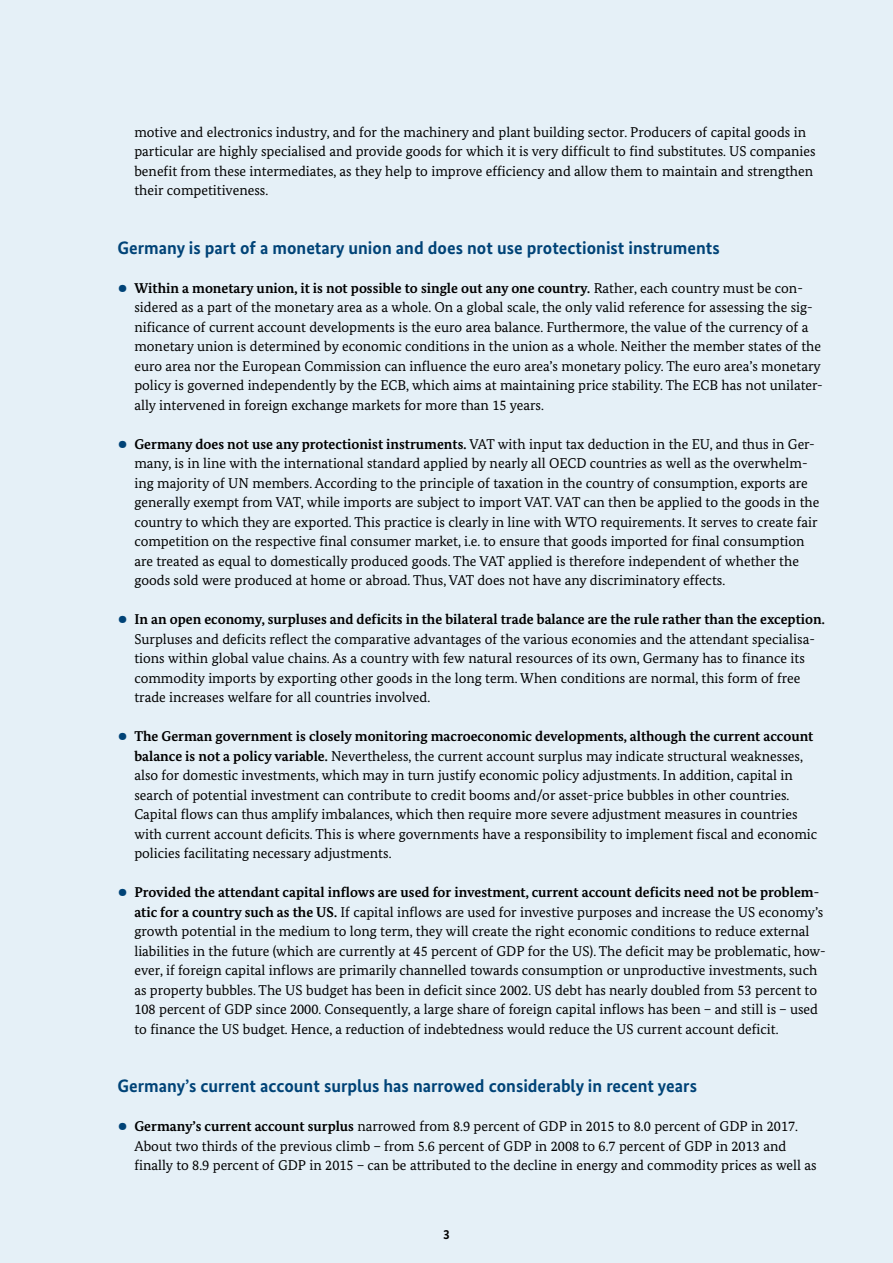
<style>
.page{position:relative;width:893px;height:1263px;background:#e5f0f7}
.page>*{position:absolute;margin:0;border:0;box-sizing:border-box;transform-origin:0 0}
.t1{font:700 18px "Bundes Sans";color:#004377}
.t2{font:14.25px/19.5px "Bundes Serif";color:#000}
.t3{font:700 13.5px "Bundes Sans";color:#000}
.s1{font-weight:700;font-size:31.5px;color:#004377}
.s2{font-weight:700}
</style>
<div class="page">
<p class="t2" style="left:134px;top:122px;width:683px">motive and electronics industry, and for the machinery and plant building sector. Producers of capital goods in particular are highly specialised and provide goods for which it is very difficult to find substitutes. US companies benefit from these intermediates, as they help to improve efficiency and allow them to maintain and strengthen their competitiveness.</p>
<p class="t1" style="left:117px;top:236px;width:604px">Germany is part of a monetary union and does not use protectionist instruments</p>
<p class="t2" style="left:134px;top:278px;width:690px;text-indent:-17px"><span class="s1">•</span> <span class="s2">Within a monetary union, it is not possible to single out any one country.</span> Rather, each country must be con&shy;sidered as a part of the monetary area as a whole. On a global scale, the only valid reference for assessing the sig&shy;nificance of current account developments is the euro area balance. Furthermore, the value of the currency of a monetary union is determined by economic conditions in the union as a whole. Neither the member states of the euro area nor the European Commission can influence the euro area’s monetary policy. The euro area’s monetary policy is governed independently by the ECB, which aims at maintaining price stability. The ECB has not unilater&shy;ally intervened in foreign exchange markets for more than 15 years.</p>
<p class="t2" style="left:134px;top:434px;width:686px;text-indent:-17px"><span class="s1">•</span> <span class="s2">Germany does not use any protectionist instruments.</span> VAT with input tax deduction in the EU, and thus in Ger&shy;many, is in line with the international standard applied by nearly all OECD countries as well as the overwhelm&shy;ing majority of UN members. According to the principle of taxation in the country of consumption, exports are generally exempt from VAT, while imports are subject to import VAT. VAT can then be applied to the goods in the country to which they are exported. This practice is clearly in line with WTO requirements. It serves to create fair competition on the respective final consumer market, i.e. to ensure that goods imported for final consumption are treated as equal to domestically produced goods. The VAT applied is therefore independent of whether the goods sold were produced at home or abroad. Thus, VAT does not have any discriminatory effects.</p>
<p class="t2" style="left:134px;top:609px;width:692px;text-indent:-17px"><span class="s1">•</span> <span class="s2">In an open economy, surpluses and deficits in the bilateral trade balance are the rule rather than the exception.<br></span>Surpluses and deficits reflect the comparative advantages of the various economies and the attendant specialisa&shy;tions within global value chains. As a country with few natural resources of its own, Germany has to finance its commodity imports by exporting other goods in the long term. When conditions are normal, this form of free trade increases welfare for all countries involved.</p>
<p class="t2" style="left:134px;top:726px;width:684px;text-indent:-17px"><span class="s1">•</span> <span class="s2">The German government is closely monitoring macroeconomic developments, although the current account balance is not a policy variable.</span> Nevertheless, the current account surplus may indicate structural weaknesses, also for domestic investments, which may in turn justify economic policy adjustments. In addition, capital in search of potential investment can contribute to credit booms and/or asset-price bubbles in other countries.<br>Capital flows can thus amplify imbalances, which then require more severe adjustment measures in countries with current account deficits. This is where governments have a responsibility to implement fiscal and economic policies facilitating necessary adjustments.</p>
<p class="t2" style="left:134px;top:882px;width:693px;text-indent:-17px"><span class="s1">•</span> <span class="s2">Provided the attendant capital inflows are used for investment, current account deficits need not be problem&shy;atic for a country such as the US.</span> If capital inflows are used for investive purposes and increase the US economy’s growth potential in the medium to long term, they will create the right economic conditions to reduce external liabilities in the future (which are currently at 45 percent of GDP for the US). The deficit may be problematic, how&shy;ever, if foreign capital inflows are primarily channelled towards consumption or unproductive investments, such as property bubbles. The US budget has been in deficit since 2002. US debt has nearly doubled from 53 percent to 108 percent of GDP since 2000. Consequently, a large share of foreign capital inflows has been – and still is – used to finance the US budget. Hence, a reduction of indebtedness would reduce the US current account deficit.</p>
<p class="t1" style="left:117px;top:1075px;width:581px">Germany’s current account surplus has narrowed considerably in recent years</p>
<p class="t2" style="left:134px;top:1116px;width:684px;text-indent:-17px"><span class="s1">•</span> <span class="s2">Germany’s current account surplus</span> narrowed from 8.9 percent of GDP in 2015 to 8.0 percent of GDP in 2017.<br>About two thirds of the previous climb – from 5.6 percent of GDP in 2008 to 6.7 percent of GDP in 2013 and finally to 8.9 percent of GDP in 2015 – can be attributed to the decline in energy and commodity prices as well as</p>
<p class="t3" style="left:443px;top:1226px;width:8px">3</p>
</div>
